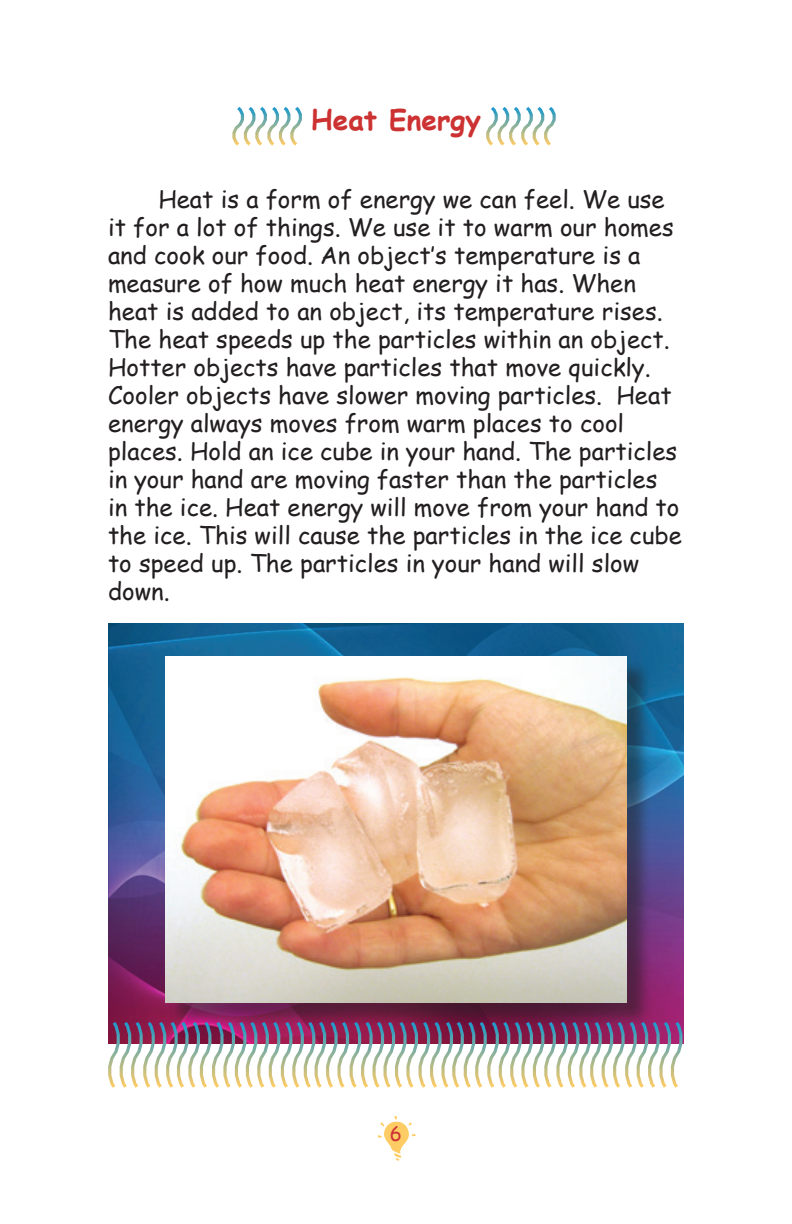
<style>
.page{position:relative;width:792px;height:1224px;background:#fff}
.page>*{position:absolute;margin:0;border:0;box-sizing:border-box;transform-origin:0 0}
.t1{font:700 28px "Comic Sans MS";color:#cd3232}
.t2{font:24px/28px "Comic Sans MS";color:#231f20}
.t3{font:20px "Comic Sans MS";color:#cd3232}
</style>
<div class="page">
<svg style="left:378px;top:1116px;width:37px;height:45px"></svg>
<img style="left:108px;top:623px;width:576px;height:395px">
<div style="left:169px;top:659px;width:483px;height:368px;background:#231f20;opacity:.5"></div>
<img style="left:166px;top:656px;width:460px;height:346px">
<svg style="left:232px;top:107px;width:70px;height:39px"></svg>
<svg style="left:486px;top:107px;width:70px;height:39px"></svg>
<img style="left:108px;top:1018px;width:576px;height:70px">
<p class="t1" style="left:311px;top:100px;width:171px">Heat Energy</p>
<p class="t2" style="left:108px;top:185px;width:575px;text-indent:50px">Heat is a form of energy we can feel. We use it for a lot of things. We use it to warm our homes and cook our food. An object’s temperature is a measure of how much heat energy it has. When heat is added to an object, its temperature rises.<br>The heat speeds up the particles within an object.<br>Hotter objects have particles that move quickly.<br>Cooler objects have slower moving particles. Heat energy always moves from warm places to cool places. Hold an ice cube in your hand. The particles in your hand are moving faster than the particles in the ice. Heat energy will move from your hand to the ice. This will cause the particles in the ice cube to speed up. The particles in your hand will slow down.</p>
<p class="t3" style="left:390px;top:1119px;width:14px">6</p>
</div>
